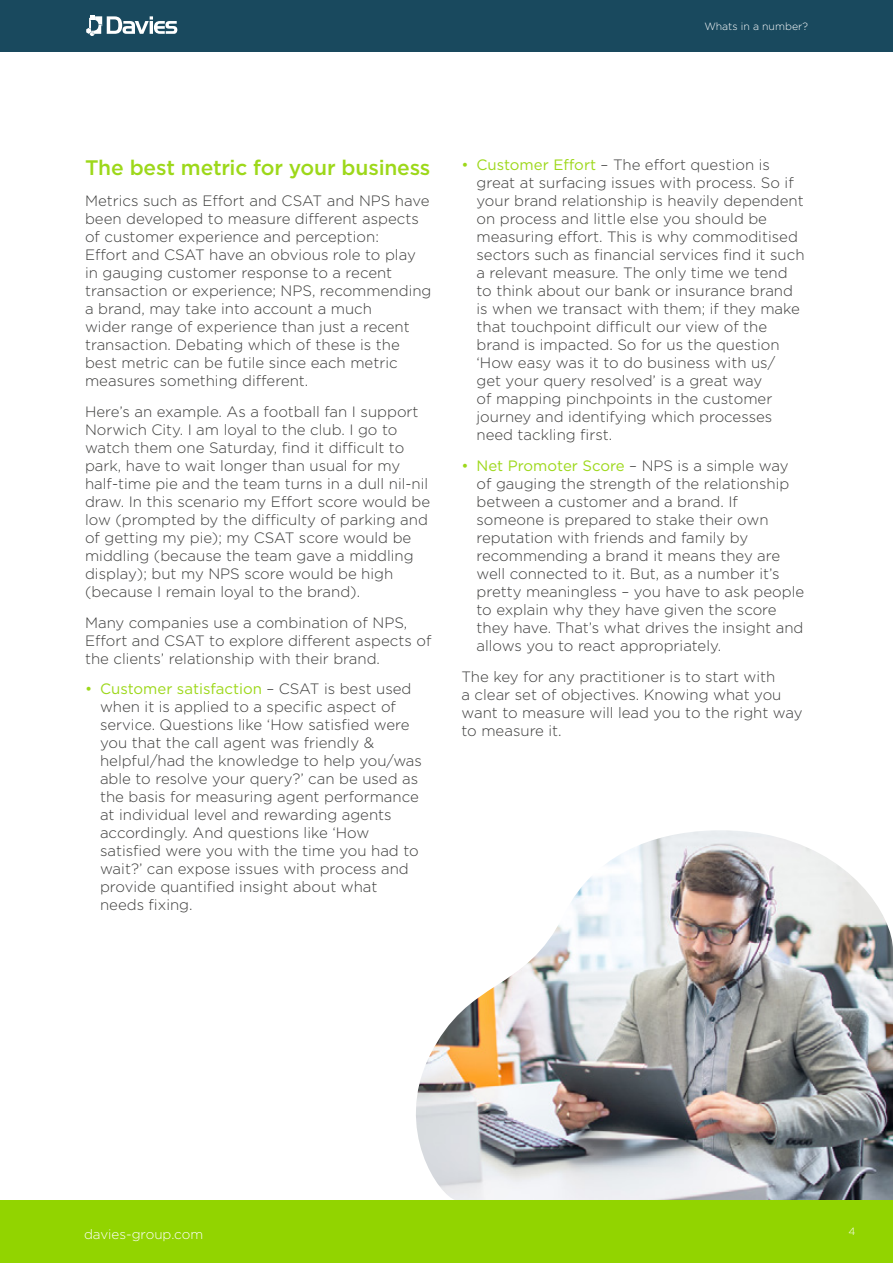
<style>
.page{position:relative;width:893px;height:1263px;background:#fff}
.page>*{position:absolute;margin:0;border:0;box-sizing:border-box;transform-origin:0 0}
.t1{font:500 21px "Gotham";letter-spacing:-.01em;color:#9dd81a}
.t2{font:300 15px/18px "Gotham";color:#3c3c3b}
.t3{font:300 13.5px "Gotham";color:#fff}
.t4{font:300 10.5px "Gotham";color:#fff}
.s1{font-weight:400;color:#9dd81a}
</style>
<div class="page">
<div style="left:0;top:0;width:893px;height:51px;background:#19495e"></div>
<svg style="left:86px;top:15px;width:91px;height:21px"></svg>
<img style="left:416px;top:830px;width:477px;height:370px">
<div style="left:0;top:1200px;width:893px;height:63px;background:#92d400"></div>
<p class="t4" style="left:704px;top:20px;width:105px">Whats in a number?</p>
<h1 class="t1" style="left:85px;top:154px;width:347px">The best metric for your business</h1>
<p class="t2" style="left:85px;top:191px;width:348px">Metrics such as Effort and CSAT and NPS have been developed to measure different aspects of customer experience and perception:<br>Effort and CSAT have an obvious role to play in gauging customer response to a recent transaction or experience; NPS, recommending a brand, may take into account a much<br>wider range of experience than just a recent transaction. Debating which of these is the best metric can be futile since each metric measures something different.</p>
<p class="t2" style="left:85px;top:402px;width:347px">Here’s an example. As a football fan I support Norwich City. I am loyal to the club. I go to watch them one Saturday, find it difficult to park, have to wait longer than usual for my half-time pie and the team turns in a dull nil-nil draw. In this scenario my Effort score would be low (prompted by the difficulty of parking and of getting my pie); my CSAT score would be middling (because the team gave a middling display); but my NPS score would be high (because I remain loyal to the brand).</p>
<p class="t2" style="left:85px;top:613px;width:348px">Many companies use a combination of NPS,<br>Effort and CSAT to explore different aspects of the clients’ relationship with their brand.</p>
<p class="t2" style="left:100px;top:679px;width:323px;text-indent:-15px"><span class="s1">• Customer satisfaction</span> – CSAT is best used when it is applied to a specific aspect of service. Questions like ‘How satisfied were you that the call agent was friendly &amp; helpful/had the knowledge to help you/was able to resolve your query?’ can be used as the basis for measuring agent performance at individual level and rewarding agents accordingly. And questions like ‘How satisfied were you with the time you had to wait?’ can expose issues with process and provide quantified insight about what needs fixing.</p>
<p class="t2" style="left:476px;top:156px;width:330px;text-indent:-15px"><span class="s1">• Customer Effort</span> – The effort question is great at surfacing issues with process. So if your brand relationship is heavily dependent on process and little else you should be measuring effort. This is why commoditised sectors such as financial services find it such a relevant measure. The only time we tend to think about our bank or insurance brand is when we transact with them; if they make that touchpoint difficult our view of the brand is impacted. So for us the question ‘How easy was it to do business with us/<br>get your query resolved’ is a great way<br>of mapping pinchpoints in the customer journey and identifying which processes need tackling first.</p>
<p class="t2" style="left:476px;top:456px;width:329px;text-indent:-15px"><span class="s1">• Net Promoter Score</span> – NPS is a simple way of gauging the strength of the relationship between a customer and a brand. If someone is prepared to stake their own reputation with friends and family by recommending a brand it means they are well connected to it. But, as a number it’s pretty meaningless – you have to ask people to explain why they have given the score they have. That’s what drives the insight and allows you to react appropriately.</p>
<p class="t2" style="left:461px;top:667px;width:343px">The key for any practitioner is to start with<br>a clear set of objectives. Knowing what you want to measure will lead you to the right way to measure it.</p>
<p class="t3" style="left:84px;top:1225px;width:121px">davies-group.com</p>
<p class="t4" style="left:849px;top:1225px;width:8px">4</p>
</div>
